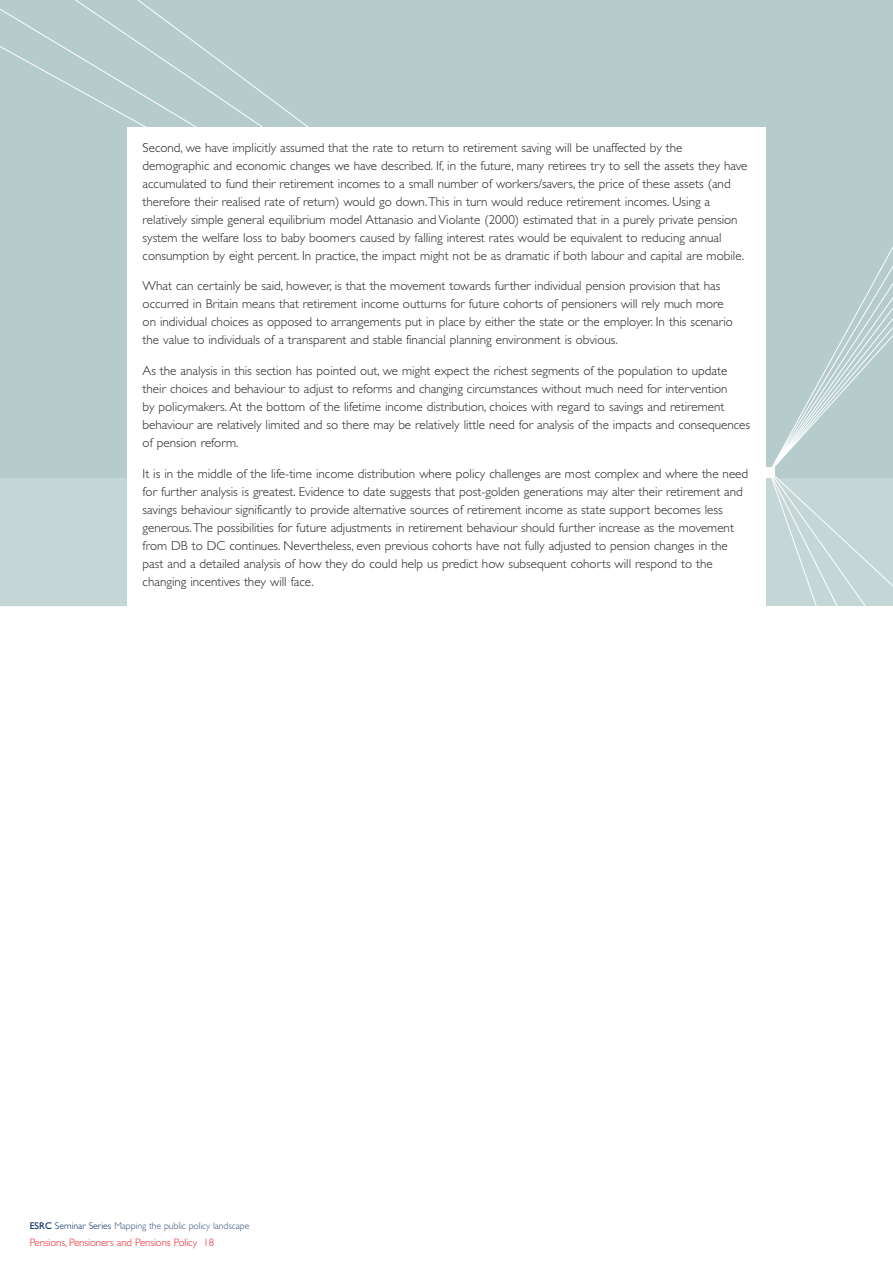
<style>
.page{position:relative;width:893px;height:1262px;background:#fff}
.page>*{position:absolute;margin:0;border:0;box-sizing:border-box;transform-origin:0 0}
.t1{font:300 13.05px/18px "Gill Sans";color:#231f20}
.t2{font:300 10.8px "Gill Sans";letter-spacing:-.01em;color:#ee1d23}
.t3{font:300 9.75px "Gill Sans";letter-spacing:-.01em;color:#385181}
.s1{font-weight:400;color:#00255d}
.s2{color:#00255d}
</style>
<div class="page">
<svg style="left:0;top:0;width:892px;height:607px;background:#b8cdce"></svg>
<div style="left:764px;top:468px;width:10px;height:10px;background:#fff"></div>
<div style="left:128px;top:128px;width:637px;height:966px;background:#fff"></div>
<p class="t1" style="left:143px;top:139px;width:606px">Second, we have implicitly assumed that the rate to return to retirement saving will be unaffected by the demographic and economic changes we have described. If, in the future, many retirees try to sell the assets they have accumulated to fund their retirement incomes to a small number of workers/savers, the price of these assets (and therefore their realised rate of return) would go down.This in turn would reduce retirement incomes. Using a relatively simple general equilibrium model Attanasio and Violante (2000) estimated that in a purely private pension system the welfare loss to baby boomers caused by falling interest rates would be equivalent to reducing annual consumption by eight percent. In practice, the impact might not be as dramatic if both labour and capital are mobile.</p>
<p class="t1" style="left:143px;top:278px;width:592px">What can certainly be said, however, is that the movement towards further individual pension provision that has occurred in Britain means that retirement income outturns for future cohorts of pensioners will rely much more on individual choices as opposed to arrangements put in place by either the state or the employer. In this scenario the value to individuals of a transparent and stable financial planning environment is obvious.</p>
<p class="t1" style="left:143px;top:363px;width:609px">As the analysis in this section has pointed out, we might expect the richest segments of the population to update their choices and behaviour to adjust to reforms and changing circumstances without much need for intervention<br>by policymakers. At the bottom of the lifetime income distribution, choices with regard to savings and retirement behaviour are relatively limited and so there may be relatively little need for analysis of the impacts and consequences of pension reform.</p>
<p class="t1" style="left:143px;top:466px;width:607px">It is in the middle of the life-time income distribution where policy challenges are most complex and where the need for further analysis is greatest. Evidence to date suggests that post-golden generations may alter their retirement and savings behaviour significantly to provide alternative sources of retirement income as state support becomes less generous.The possibilities for future adjustments in retirement behaviour should further increase as the movement from DB to DC continues. Nevertheless, even previous cohorts have not fully adjusted to pension changes in the past and a detailed analysis of how they do could help us predict how subsequent cohorts will respond to the changing incentives they will face.</p>
<p class="t3" style="left:30px;top:1221px;width:221px"><span class="s1">ESRC</span> <span class="s2">Seminar Series</span> Mapping the public policy landscape</p>
<p class="t2" style="left:30px;top:1237px;width:186px">Pensions, Pensioners and Pensions Policy 18</p>
</div>
